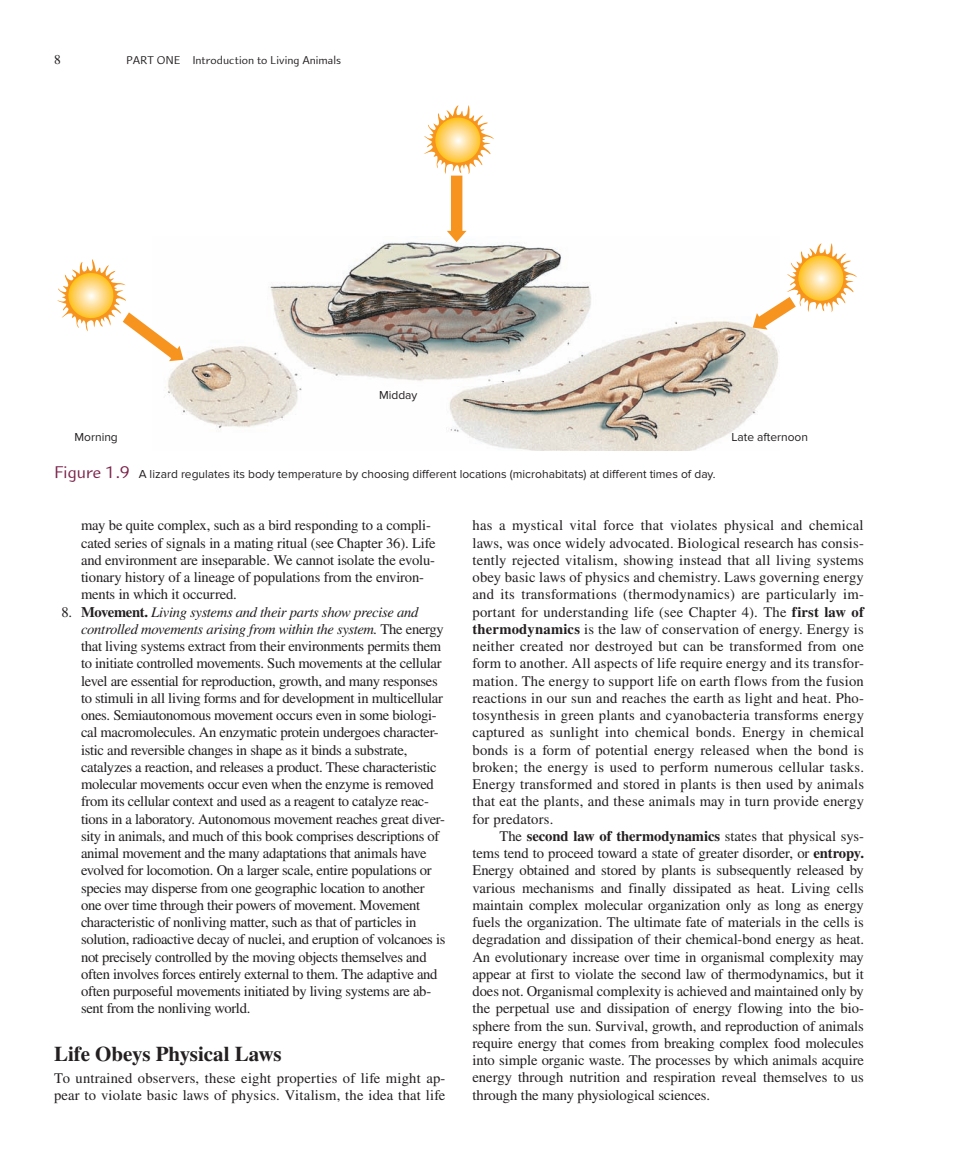
<style>
.page{position:relative;width:972px;height:1175px;background:#fff}
.page>*{position:absolute;margin:0;border:0;box-sizing:border-box;transform-origin:0 0}
.bch_hb{font:700 21px "STIX Math Jax Main";color:#231f20}
.bch_tx_first{font:14.7px/17.2px "STIX Math Jax Main";letter-spacing:-.02em;color:#231f20}
.bch_tx{font:14.7px/17.2px "STIX Math Jax Main";letter-spacing:-.005em;color:#231f20;text-align:justify}
.bch_tx_first-2{font:14.7px/17.2px "STIX Math Jax Main";letter-spacing:.015em;color:#231f20}
.t1{font:13.5px "STIX Math Jax Main";color:#231f20}
.bch_fgct{font:12px "Proxima Nova";color:#231f20}
.t2{font:12px "Arum Sans";color:#231f20}
.s1{font-family:"Arum Sans";font-size:18px;color:#7b234a}
.s2{font-weight:700}
.s3{font-style:italic}
</style>
<div class="page">
<img style="left:165px;top:242px;width:613px;height:209px">
<svg style="left:424px;top:105px;width:70px;height:137px"></svg>
<svg style="left:753px;top:243px;width:104px;height:86px"></svg>
<svg style="left:57px;top:259px;width:126px;height:102px"></svg>
<svg style="left:435px;top:118px;width:45px;height:45px;background:#fdd36c"></svg>
<svg style="left:798px;top:256px;width:45px;height:45px;background:#fdd36c"></svg>
<p class="t1" style="left:54px;top:51px;width:8px">8</p>
<p class="t2" style="left:126px;top:53px;width:216px">PART ONE Introduction to Living Animals</p>
<p class="bch_fgct" style="left:379px;top:388px;width:40px">Midday</p>
<p class="bch_fgct" style="left:75px;top:430px;width:45px">Morning</p>
<p class="bch_fgct" style="left:732px;top:430px;width:78px">Late afternoon</p>
<p class="bch_fgct" style="left:54px;top:467px;width:663px"><span class="s1">Figure 1.9</span> A lizard regulates its body temperature by choosing different locations (microhabitats) at different times of day.</p>
<p class="bch_tx_first" style="left:81px;top:517px;width:356px">may be quite complex, such as a bird responding to a compli&shy;cated series of signals in a mating ritual (see Chapter 36). Life and environment are inseparable. We cannot isolate the evolu&shy;tionary history of a lineage of populations from the environ&shy;ments in which it occurred.</p>
<p class="bch_tx_first" style="left:81px;top:604px;width:366px;text-indent:-19px">8. <span class="s2">Movement.</span> <span class="s3">Living systems and their parts show precise and controlled movements arising from within the system.</span> The energy that living systems extract from their environments permits them to initiate controlled movements. Such movements at the cellular level are essential for reproduction, growth, and many responses to stimuli in all living forms and for development in multicellular ones. Semiautonomous movement occurs even in some biologi&shy;cal macromolecules. An enzymatic protein undergoes character&shy;istic and reversible changes in shape as it binds a substrate, catalyzes a reaction, and releases a product. These characteristic molecular movements occur even when the enzyme is removed from its cellular context and used as a reagent to catalyze reac&shy;tions in a laboratory. Autonomous movement reaches great diver&shy;sity in animals, and much of this book comprises descriptions of animal movement and the many adaptations that animals have evolved for locomotion. On a larger scale, entire populations or species may disperse from one geographic location to another one over time through their powers of movement. Movement characteristic of nonliving matter, such as that of particles in solution, radioactive decay of nuclei, and eruption of volcanoes is not precisely controlled by the moving objects themselves and often involves forces entirely external to them. The adaptive and often purposeful movements initiated by living systems are ab&shy;sent from the nonliving world.</p>
<p class="bch_hb" style="left:54px;top:1041px;width:229px">Life Obeys Physical Laws</p>
<p class="bch_tx_first-2" style="left:54px;top:1070px;width:393px">To untrained observers, these eight properties of life might ap&shy;pear to violate basic laws of physics. Vitalism, the idea that life</p>
<p class="bch_tx_first" style="left:472px;top:517px;width:393px;text-align:justify">has a mystical vital force that violates physical and chemical laws, was once widely advocated. Biological research has consis&shy;tently rejected vitalism, showing instead that all living systems obey basic laws of physics and chemistry. Laws governing energy and its transformations (thermodynamics) are particularly im&shy;portant for understanding life (see Chapter 4). The <span class="s2">first law of thermodynamics</span> is the law of conservation of energy. Energy is neither created nor destroyed but can be transformed from one form to another. All aspects of life require energy and its transfor&shy;mation. The energy to support life on earth flows from the fusion reactions in our sun and reaches the earth as light and heat. Pho&shy;tosynthesis in green plants and cyanobacteria transforms energy captured as sunlight into chemical bonds. Energy in chemical bonds is a form of potential energy released when the bond is broken; the energy is used to perform numerous cellular tasks.<br>Energy transformed and stored in plants is then used by animals that eat the plants, and these animals may in turn provide energy for predators.</p>
<p class="bch_tx" style="left:472px;top:828px;width:393px;text-indent:27px">The <span class="s2">second law of thermodynamics</span> states that physical sys&shy;tems tend to proceed toward a state of greater disorder, or <span class="s2">entropy.<br></span>Energy obtained and stored by plants is subsequently released by various mechanisms and finally dissipated as heat. Living cells maintain complex molecular organization only as long as energy fuels the organization. The ultimate fate of materials in the cells is degradation and dissipation of their chemical-bond energy as heat.<br>An evolutionary increase over time in organismal complexity may appear at first to violate the second law of thermodynamics, but it does not. Organismal complexity is achieved and maintained only by the perpetual use and dissipation of energy flowing into the bio&shy;sphere from the sun. Survival, growth, and reproduction of animals require energy that comes from breaking complex food molecules into simple organic waste. The processes by which animals acquire energy through nutrition and respiration reveal themselves to us through the many physiological sciences.</p>
</div>
